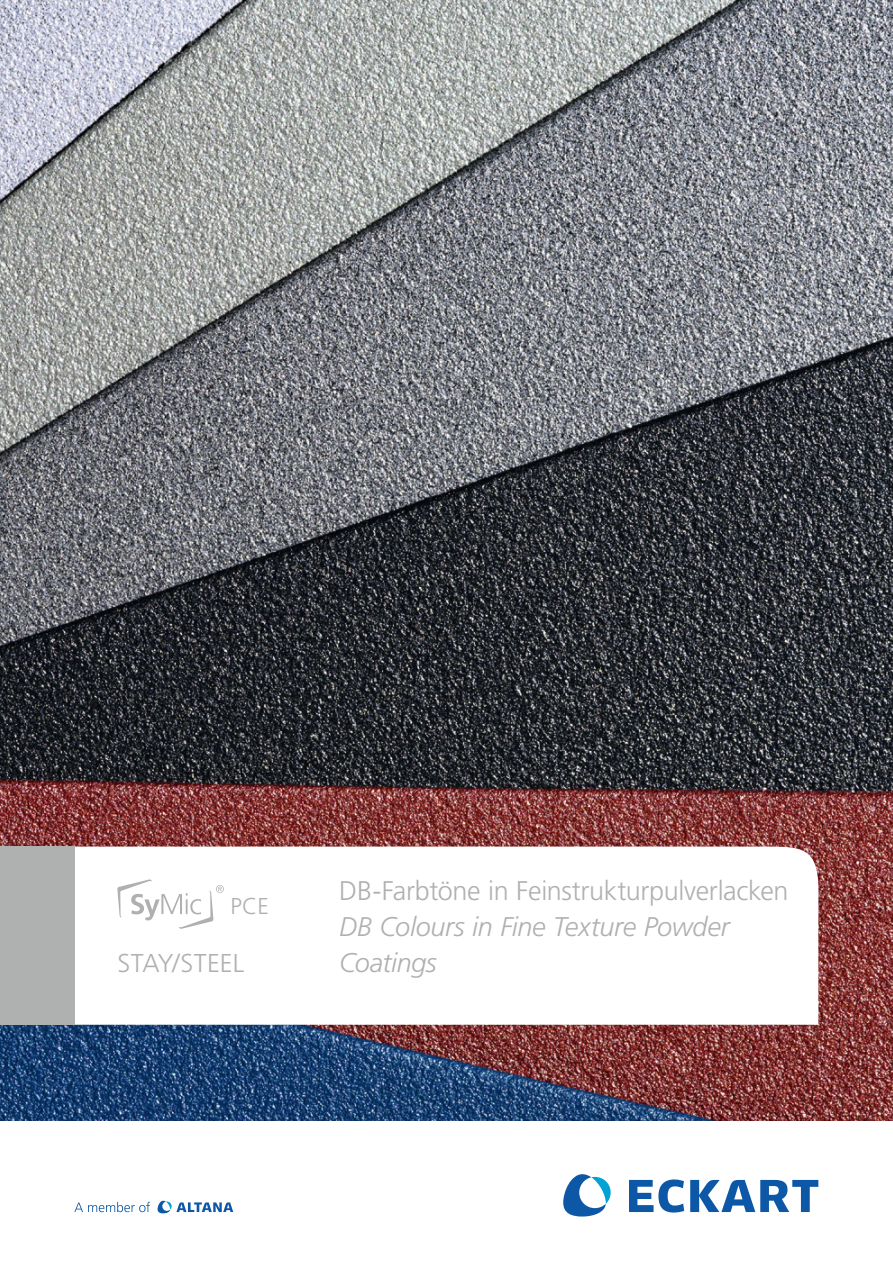
<style>
.page{position:relative;width:893px;height:1263px;background:#fff}
.page>*{position:absolute;margin:0;border:0;box-sizing:border-box;transform-origin:0 0}
.t1{font:300 27px "Frutiger LT Std";letter-spacing:-.015em;color:#afb0b0}
.t2{font:italic 300 27px/36px "Frutiger LT Std";letter-spacing:-.01em;color:#afb0b0}
.t3{font:300 25.8px "Frutiger LT Std";letter-spacing:-.005em;color:#afb0b0}
.t4{font:300 22.95px "Frutiger LT Std";color:#afb0b0}
</style>
<div class="page">
<img style="left:0;top:0;width:893px;height:1120px">
<svg style="left:74px;top:846px;width:744px;height:179px"></svg>
<div style="left:0;top:846px;width:74px;height:179px;background:#afb0b0"></div>
<svg style="left:117px;top:879px;width:107px;height:50px"></svg>
<svg style="left:158px;top:1201px;width:75px;height:12px"></svg>
<svg style="left:74px;top:1202px;width:76px;height:10px"></svg>
<svg style="left:629px;top:1179px;width:55px;height:33px"></svg>
<svg style="left:690px;top:1180px;width:128px;height:32px"></svg>
<svg style="left:563px;top:1174px;width:48px;height:42px"></svg>
<p class="t4" style="left:231px;top:893px;width:40px">PCE</p>
<p class="t3" style="left:117px;top:948px;width:128px">STAY/STEEL</p>
<p class="t1" style="left:339px;top:875px;width:451px">DB-Farbtöne in Feinstrukturpulverlacken</p>
<p class="t2" style="left:339px;top:909px;width:392px">DB Colours in Fine Texture Powder<br>Coatings</p>
</div>
